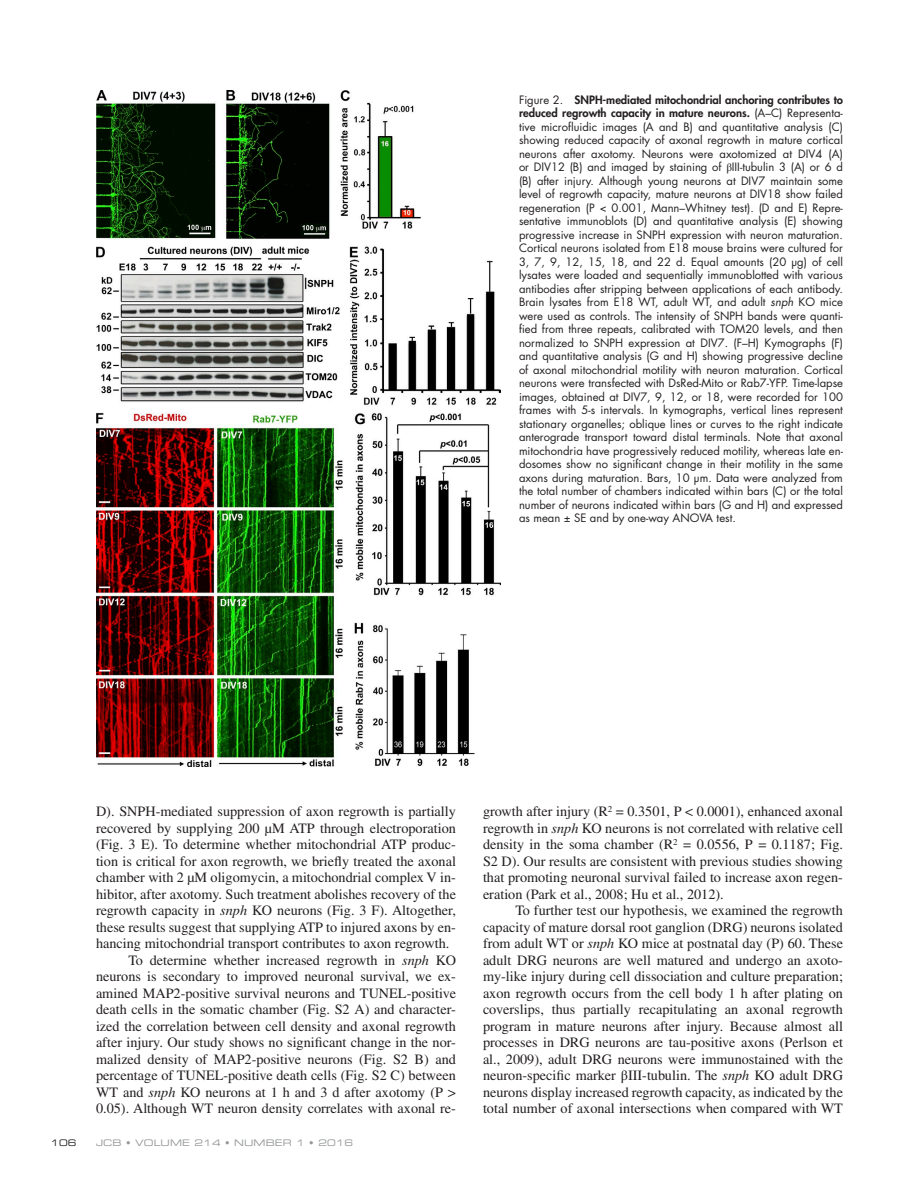
<style>
.page{position:relative;width:918px;height:1188px;background:#fff}
.page>*{position:absolute;margin:0;border:0;box-sizing:border-box;transform-origin:0 0}
.t1{font:14.25px/16.5px "Times LT Std";color:#231f20;text-align:justify}
.t2{font:11.25px/13.5px "Futura Std";color:#231f20;text-align:justify}
.t3{font:9px "Eurostile LT Std Ex 2";letter-spacing:.01em;color:#949698}
.t4{font:9px "Eurostile LT Std Ex 2";color:#231f20}
.s1{font-weight:800}
.s2{font-family:"STIX General"}
.s3{font-style:italic}
</style>
<div class="page">
<img style="left:96px;top:90px;width:405px;height:677px">
<p class="t2" style="left:519px;top:93px;width:326px">Figure 2. <span class="s1">SNPH-mediated mitochondrial anchoring contributes to reduced regrowth capacity in mature neurons.</span> (A–C) Representa&shy;tive microfluidic images (A and B) and quantitative analysis (C) showing reduced capacity of axonal regrowth in mature cortical neurons after axotomy. Neurons were axotomized at DIV4 (A) or DIV12 (B) and imaged by staining of <span class="s2">β</span>III-tubulin 3 (A) or 6 d (B) after injury. Although young neurons at DIV7 maintain some level of regrowth capacity, mature neurons at DIV18 show failed regeneration (P &lt; 0.001, Mann–Whitney test). (D and E) Repre&shy;sentative immunoblots (D) and quantitative analysis (E) showing progressive increase in SNPH expression with neuron maturation.<br>Cortical neurons isolated from E18 mouse brains were cultured for 3, 7, 9, 12, 15, 18, and 22 d. Equal amounts (20 µg) of cell lysates were loaded and sequentially immunoblotted with various antibodies after stripping between applications of each antibody.<br>Brain lysates from E18 WT, adult WT, and adult <span class="s3">snph</span> KO mice were used as controls. The intensity of SNPH bands were quanti&shy;fied from three repeats, calibrated with TOM20 levels, and then normalized to SNPH expression at DIV7. (F–H) Kymographs (F) and quantitative analysis (G and H) showing progressive decline of axonal mitochondrial motility with neuron maturation. Cortical neurons were transfected with DsRed-Mito or Rab7-YFP. Time-lapse images, obtained at DIV7, 9, 12, or 18, were recorded for 100 frames with 5-s intervals. In kymographs, vertical lines represent stationary organelles; oblique lines or curves to the right indicate anterograde transport toward distal terminals. Note that axonal mitochondria have progressively reduced motility, whereas late en&shy;dosomes show no significant change in their motility in the same axons during maturation. Bars, 10 µm. Data were analyzed from the total number of chambers indicated within bars (C) or the total number of neurons indicated within bars (G and H) and expressed as mean ± SE and by one-way ANOVA test.</p>
<p class="t1" style="left:96px;top:803px;width:362px">D). SNPH-mediated suppression of axon regrowth is partially</p>
<p class="t1" style="left:96px;top:819px;width:361px">recovered by supplying 200 µM ATP through electroporation</p>
<p class="t1" style="left:96px;top:836px;width:362px">(Fig. 3 E). To determine whether mitochondrial ATP produc-</p>
<p class="t1" style="left:96px;top:852px;width:362px">tion is critical for axon regrowth, we briefly treated the axonal</p>
<p class="t1" style="left:96px;top:869px;width:362px">chamber with 2 µM oligomycin, a mitochondrial complex V in-</p>
<p class="t1" style="left:96px;top:885px;width:362px">hibitor, after axotomy. Such treatment abolishes recovery of the</p>
<p class="t1" style="left:96px;top:902px;width:361px">regrowth capacity in <span class="s3">snph</span> KO neurons (Fig. 3 F). Altogether,</p>
<p class="t1" style="left:96px;top:918px;width:362px">these results suggest that supplying ATP to injured axons by en-</p>
<p class="t1" style="left:96px;top:935px;width:355px">hancing mitochondrial transport contributes to axon regrowth.</p>
<p class="t1" style="left:128px;top:951px;width:329px">To determine whether increased regrowth in <span class="s3">snph</span> KO</p>
<p class="t1" style="left:96px;top:968px;width:362px">neurons is secondary to improved neuronal survival, we ex-</p>
<p class="t1" style="left:96px;top:984px;width:361px">amined MAP2-positive survival neurons and TUNEL-positive</p>
<p class="t1" style="left:96px;top:1001px;width:361px">death cells in the somatic chamber (Fig. S2 A) and character-</p>
<p class="t1" style="left:96px;top:1017px;width:361px">ized the correlation between cell density and axonal regrowth</p>
<p class="t1" style="left:96px;top:1034px;width:361px">after injury. Our study shows no significant change in the nor-</p>
<p class="t1" style="left:96px;top:1050px;width:361px">malized density of MAP2-positive neurons (Fig. S2 B) and</p>
<p class="t1" style="left:96px;top:1067px;width:362px">percentage of TUNEL-positive death cells (Fig. S2 C) between</p>
<p class="t1" style="left:96px;top:1083px;width:361px">WT and <span class="s3">snph</span> KO neurons at 1 h and 3 d after axotomy (P &gt;</p>
<p class="t1" style="left:96px;top:1100px;width:362px">0.05). Although WT neuron density correlates with axonal re-</p>
<p class="t4" style="left:50px;top:1136px;width:28px">106</p>
<p class="t3" style="left:96px;top:1136px;width:259px">JCB • VOLUME 214 • NUMBER 1 • 2016</p>
<p class="t1" style="left:483px;top:803px;width:362px">growth after injury (R<sup>2</sup> = 0.3501, P &lt; 0.0001), enhanced axonal regrowth in <span class="s3">snph</span> KO neurons is not correlated with relative cell density in the soma chamber (R<sup>2</sup> = 0.0556, P = 0.1187; Fig.<br>S2 D). Our results are consistent with previous studies showing that promoting neuronal survival failed to increase axon regen&shy;eration (Park et al., 2008; Hu et al., 2012).</p>
<p class="t1" style="left:483px;top:902px;width:362px;text-indent:32px">To further test our hypothesis, we examined the regrowth capacity of mature dorsal root ganglion (DRG) neurons isolated from adult WT or <span class="s3">snph</span> KO mice at postnatal day (P) 60. These adult DRG neurons are well matured and undergo an axoto&shy;my-like injury during cell dissociation and culture preparation; axon regrowth occurs from the cell body 1 h after plating on coverslips, thus partially recapitulating an axonal regrowth program in mature neurons after injury. Because almost all processes in DRG neurons are tau-positive axons (Perlson et al., 2009), adult DRG neurons were immunostained with the neuron-specific marker <span class="s2">β</span>III-tubulin. The <span class="s3">snph</span> KO adult DRG neurons display increased regrowth capacity, as indicated by the total number of axonal intersections when compared with WT</p>
</div>
